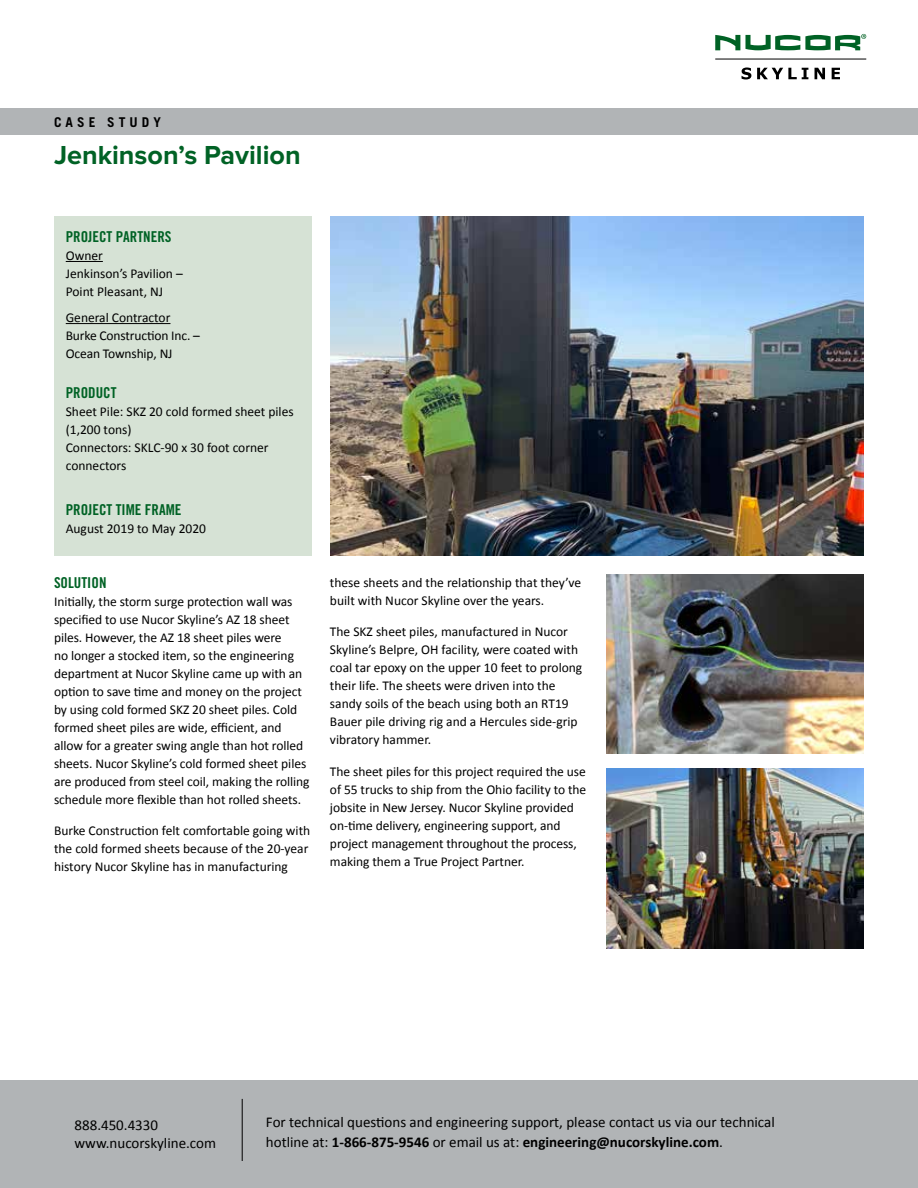
<style>
.page{position:relative;width:918px;height:1188px;background:#fff}
.page>*{position:absolute;margin:0;border:0;box-sizing:border-box;transform-origin:0 0}
.t1{font:700 27px "Proxima Nova";color:#006225}
.t2{font:15px/18px "Calibri";color:#000}
.t3{font:15px "Trade Gothic LT Std Bd Cn 20";color:#006225}
.t4{font:13.5px/18px "Calibri";letter-spacing:-.005em;color:#000}
.t5{font:700 13.5px "Trade Gothic LT Std";letter-spacing:.3em;color:#000}
.s1{font-weight:700}
</style>
<div class="page">
<div style="left:0;top:1080px;width:918px;height:108px;background:#b1b4b6"></div>
<hr style="left:242px;top:1099px;width:1px;height:62px;background:#000">
<svg style="left:742px;top:68px;width:9px;height:11px"></svg>
<svg style="left:757px;top:68px;width:51px;height:11px"></svg>
<svg style="left:815px;top:68px;width:10px;height:11px"></svg>
<svg style="left:832px;top:68px;width:8px;height:11px"></svg>
<svg style="left:715px;top:34px;width:151px;height:16px"></svg>
<hr style="left:715px;top:59px;width:151px;height:1px;background:#000">
<div style="left:0;top:108px;width:918px;height:27px;background:#b1b4b6"></div>
<div style="left:54px;top:216px;width:258px;height:339px;background:#d6e2d5"></div>
<hr style="left:66px;top:261px;width:37px;height:1px;background:#000">
<hr style="left:66px;top:323px;width:104px;height:1px;background:#000">
<img style="left:330px;top:216px;width:534px;height:339px">
<img style="left:606px;top:574px;width:258px;height:180px">
<img style="left:606px;top:769px;width:258px;height:179px">
<p class="t5" style="left:54px;top:113px;width:108px">CASE STUDY</p>
<h1 class="t1" style="left:54px;top:143px;width:248px">Jenkinson’s Pavilion</h1>
<p class="t3" style="left:66px;top:227px;width:107px">PROJECT PARTNERS</p>
<p class="t4" style="left:66px;top:247px;width:119px">Owner<br>Jenkinson’s Pavilion –<br>Point Pleasant, NJ</p>
<p class="t4" style="left:66px;top:309px;width:136px">General Contractor<br>Burke Construction Inc. –<br>Ocean Township, NJ</p>
<p class="t3" style="left:66px;top:383px;width:52px">PRODUCT</p>
<p class="t4" style="left:66px;top:402px;width:229px">Sheet Pile: SKZ 20 cold formed sheet piles (1,200 tons)<br>Connectors: SKLC-90 x 30 foot corner connectors</p>
<p class="t3" style="left:66px;top:500px;width:117px">PROJECT TIME FRAME</p>
<p class="t4" style="left:66px;top:519px;width:142px">August 2019 to May 2020</p>
<p class="t3" style="left:54px;top:573px;width:54px">SOLUTION</p>
<p class="t4" style="left:54px;top:592px;width:257px">Initially, the storm surge protection wall was specified to use Nucor Skyline’s AZ 18 sheet piles. However, the AZ 18 sheet piles were<br>no longer a stocked item, so the engineering department at Nucor Skyline came up with an option to save time and money on the project by using cold formed SKZ 20 sheet piles. Cold formed sheet piles are wide, efficient, and allow for a greater swing angle than hot rolled sheets. Nucor Skyline’s cold formed sheet piles are produced from steel coil, making the rolling schedule more flexible than hot rolled sheets.</p>
<p class="t4" style="left:54px;top:822px;width:258px">Burke Construction felt comfortable going with the cold formed sheets because of the 20-year history Nucor Skyline has in manufacturing</p>
<p class="t4" style="left:330px;top:573px;width:253px">these sheets and the relationship that they’ve built with Nucor Skyline over the years.</p>
<p class="t4" style="left:330px;top:623px;width:254px">The SKZ sheet piles, manufactured in Nucor Skyline’s Belpre, OH facility, were coated with coal tar epoxy on the upper 10 feet to prolong their life. The sheets were driven into the sandy soils of the beach using both an RT19<br>Bauer pile driving rig and a Hercules side-grip vibratory hammer.</p>
<p class="t4" style="left:330px;top:762px;width:258px">The sheet piles for this project required the use of 55 trucks to ship from the Ohio facility to the jobsite in New Jersey. Nucor Skyline provided on-time delivery, engineering support, and project management throughout the process, making them a True Project Partner.</p>
<p class="t2" style="left:75px;top:1116px;width:143px">888.450.4330 www.nucorskyline.com</p>
<p class="t2" style="left:266px;top:1113px;width:510px;line-height:19.5px">For technical questions and engineering support, please contact us via our technical hotline at: <span class="s1">1-866-875-9546</span> or email us at: <span class="s1">engineering@nucorskyline.com</span>.</p>
</div>
